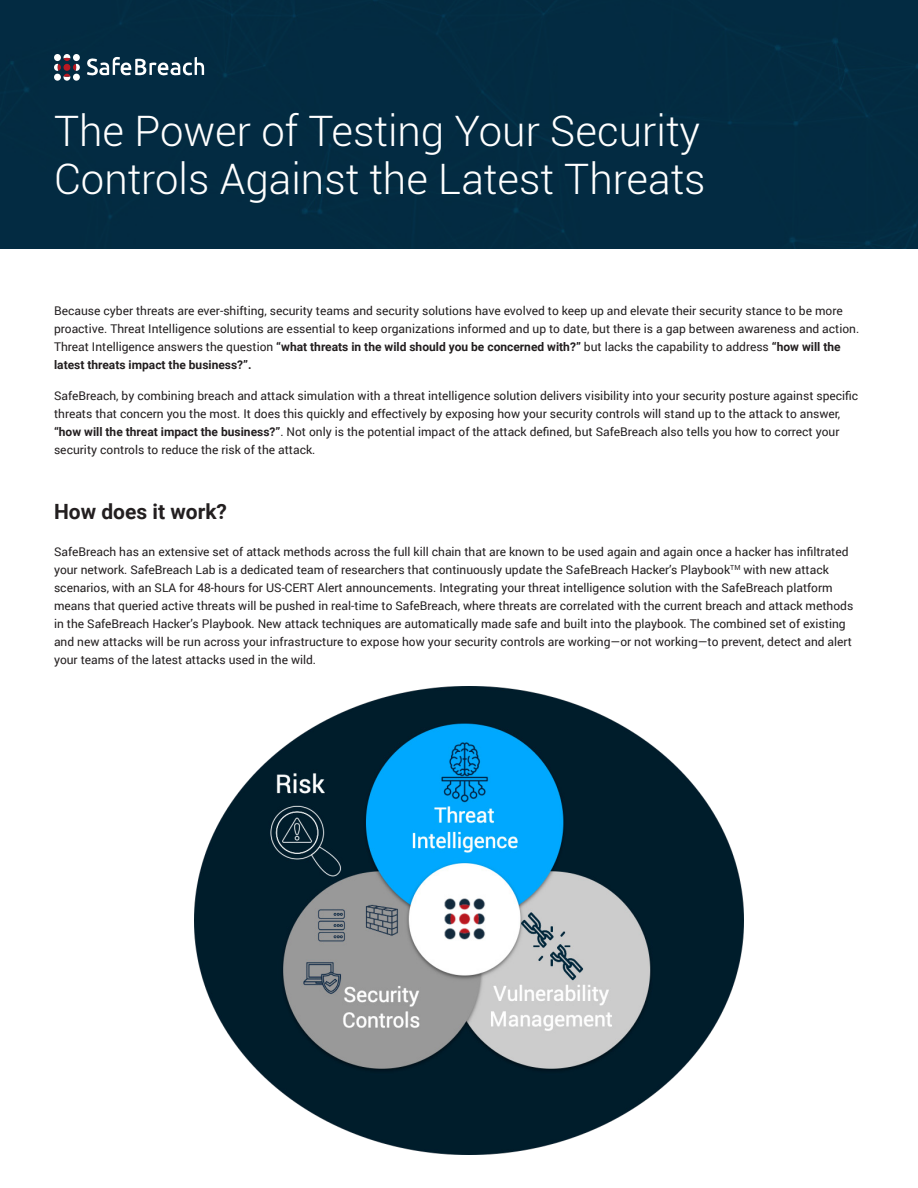
<style>
.page{position:relative;width:918px;height:1188px;background:#fff}
.page>*{position:absolute;margin:0;border:0;box-sizing:border-box;transform-origin:0 0}
.t1{font:300 42px/48px "Roboto";color:#fff}
.t2{font:700 21px "Roboto";color:#231f20}
.t3{font:12px/18px "Roboto";color:#231f20}
.s1{font-weight:700}
</style>
<div class="page">
<div style="left:0;top:0;width:918px;height:248px;background:#032b42"></div>
<svg style="left:87px;top:57px;width:117px;height:19px"></svg>
<svg style="left:54px;top:54px;width:26px;height:27px"></svg>
<img style="left:194px;top:687px;width:549px;height:468px">
<p class="t1" style="left:54px;top:106px;width:653px">The Power of Testing Your Security<br>Controls Against the Latest Threats</p>
<p class="t3" style="left:54px;top:301px;width:807px">Because cyber threats are ever-shifting, security teams and security solutions have evolved to keep up and elevate their security stance to be more proactive. Threat Intelligence solutions are essential to keep organizations informed and up to date, but there is a gap between awareness and action.<br>Threat Intelligence answers the question <span class="s1">“what threats in the wild should you be concerned with?”</span> but lacks the capability to address <span class="s1">“how will the latest threats impact the business?”.</span></p>
<p class="t3" style="left:54px;top:386px;width:806px">SafeBreach, by combining breach and attack simulation with a threat intelligence solution delivers visibility into your security posture against specific threats that concern you the most. It does this quickly and effectively by exposing how your security controls will stand up to the attack to answer, <span class="s1">“how will the threat impact the business?”</span>. Not only is the potential impact of the attack defined, but SafeBreach also tells you how to correct your security controls to reduce the risk of the attack.</p>
<p class="t2" style="left:54px;top:497px;width:174px">How does it work?</p>
<p class="t3" style="left:54px;top:542px;width:801px">SafeBreach has an extensive set of attack methods across the full kill chain that are known to be used again and again once a hacker has infiltrated your network. SafeBreach Lab is a dedicated team of researchers that continuously update the SafeBreach Hacker’s Playbook<sup>TM</sup> with new attack scenarios, with an SLA for 48-hours for US-CERT Alert announcements. Integrating your threat intelligence solution with the SafeBreach platform means that queried active threats will be pushed in real-time to SafeBreach, where threats are correlated with the current breach and attack methods in the SafeBreach Hacker’s Playbook. New attack techniques are automatically made safe and built into the playbook. The combined set of existing and new attacks will be run across your infrastructure to expose how your security controls are working—or not working—to prevent, detect and alert your teams of the latest attacks used in the wild.</p>
</div>
